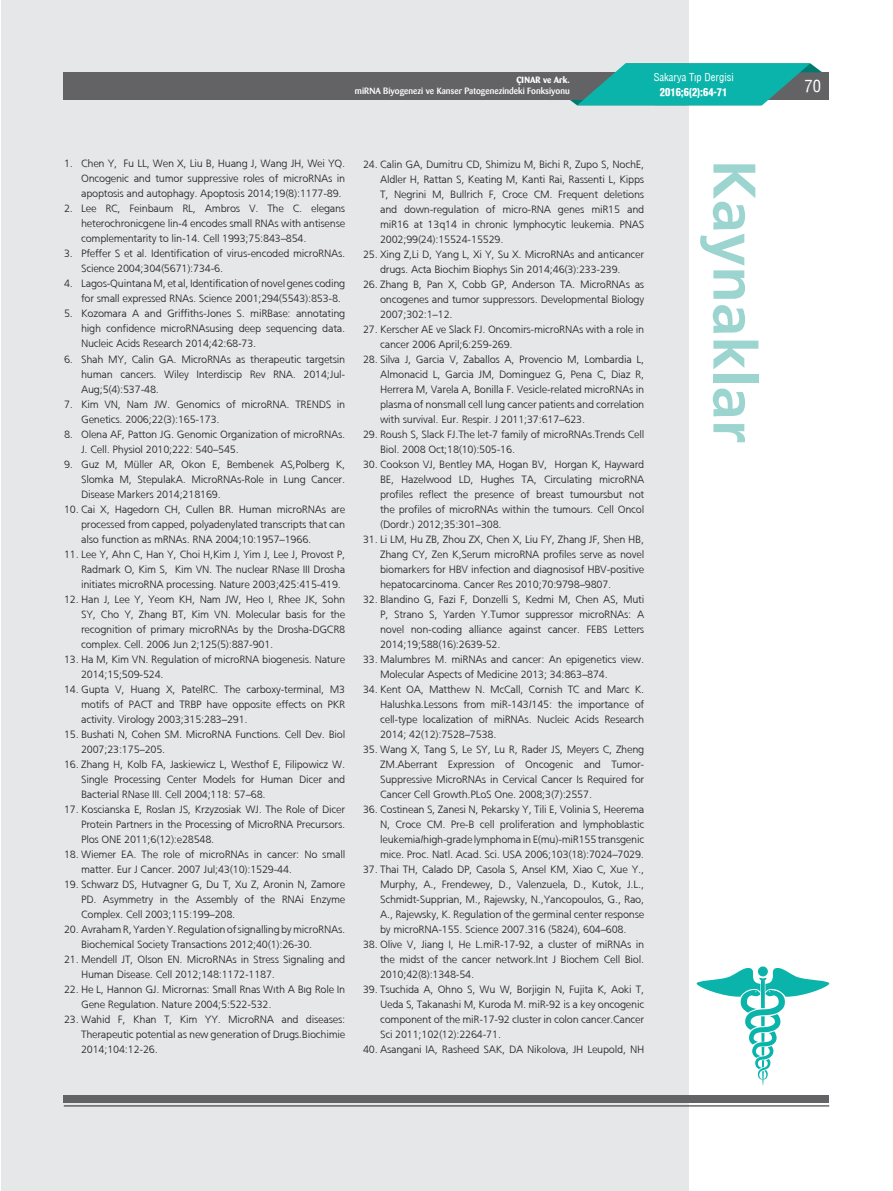
<style>
.page{position:relative;width:893px;height:1191px;background:#fff}
.page>*{position:absolute;margin:0;border:0;box-sizing:border-box;transform-origin:0 0}
.t1{font:700 60px "Frutiger";color:#9cd4d0}
.t2{font:16.5px "Helvetica Condensed";color:#fff}
.t3{font:300 10.5px/15px "Frutiger";color:#231f20;text-align:justify}
.t4{font:10.5px "Helvetica Condensed";color:#fff}
.t5{font:900 condensed 10.5px "Helvetica";color:#fff}
.t6{font:500 9px "Barmeno";color:#fff}
.t7{font:700 9px "Barmeno";color:#fff}
</style>
<div class="page">
<div style="left:1px;top:0;width:688px;height:1191px;background:#e6e7e9"></div>
<svg style="left:696px;top:967px;width:134px;height:118px"></svg>
<div style="left:64px;top:72px;width:765px;height:28px;background:#636366"></div>
<hr style="left:64px;top:1105px;width:765px;height:1px;background:#231f20">
<div style="left:64px;top:1095px;width:765px;height:7px;background:#636366"></div>
<svg style="left:570px;top:63px;width:252px;height:42px"></svg>
<p class="t4" style="left:654px;top:70px;width:81px">Sakarya Tıp Dergisi</p>
<p class="t5" style="left:660px;top:85px;width:69px">2016;6(2):64-71</p>
<p class="t7" style="left:516px;top:75px;width:55px">ÇINAR ve Ark.</p>
<p class="t6" style="left:355px;top:86px;width:216px">miRNA Biyogenezi ve Kanser Patogenezindeki Fonksiyonu</p>
<h2 class="t2" style="left:805px;top:76px;width:18px">70</h2>
<p class="t3" style="left:65px;top:156px;width:282px">1. Chen Y, Fu LL, Wen X, Liu B, Huang J, Wang JH, Wei YQ.</p>
<h1 class="t1" style="left:769px;top:159px;width:285px;rotate:90deg">Kaynaklar</h1>
<p class="t3" style="left:381px;top:156px;width:265px;text-indent:-17px">24. Calin GA, Dumitru CD, Shimizu M, Bichi R, Zupo S, NochE, Aldler H, Rattan S, Keating M, Kanti Rai, Rassenti L, Kipps T, Negrini M, Bullrich F, Croce CM. Frequent deletions and down-regulation of micro-RNA genes miR15 and miR16 at 13q14 in chronic lymphocytic leukemia. PNAS 2002;99(24):15524-15529.</p>
<p class="t3" style="left:381px;top:246px;width:265px;text-indent:-17px">25. Xing Z,Li D, Yang L, Xi Y, Su X. MicroRNAs and anticancer drugs. Acta Biochim Biophys Sin 2014;46(3):233-239.</p>
<p class="t3" style="left:381px;top:276px;width:265px;text-indent:-17px">26. Zhang B, Pan X, Cobb GP, Anderson TA. MicroRNAs as oncogenes and tumor suppressors. Developmental Biology 2007;302:1–12.</p>
<p class="t3" style="left:381px;top:321px;width:265px;text-indent:-17px">27. Kerscher AE ve Slack FJ. Oncomirs-microRNAs with a role in cancer 2006 April;6:259-269.</p>
<p class="t3" style="left:381px;top:351px;width:265px;text-indent:-17px">28. Silva J, Garcia V, Zaballos A, Provencio M, Lombardia L, Almonacid L, Garcia JM, Dominguez G, Pena C, Diaz R, Herrera M, Varela A, Bonilla F. Vesicle-related microRNAs in plasma of nonsmall cell lung cancer patients and correlation with survival. Eur. Respir. J 2011;37:617–623.</p>
<p class="t3" style="left:381px;top:426px;width:265px;text-indent:-17px">29. Roush S, Slack FJ.The let-7 family of microRNAs.Trends Cell<br>Biol. 2008 Oct;18(10):505-16.</p>
<p class="t3" style="left:381px;top:456px;width:265px;text-indent:-17px">30. Cookson VJ, Bentley MA, Hogan BV, Horgan K, Hayward BE, Hazelwood LD, Hughes TA, Circulating microRNA profiles reflect the presence of breast tumoursbut not the profiles of microRNAs within the tumours. Cell Oncol (Dordr.) 2012;35:301–308.</p>
<p class="t3" style="left:381px;top:532px;width:265px;text-indent:-17px">31. Li LM, Hu ZB, Zhou ZX, Chen X, Liu FY, Zhang JF, Shen HB, Zhang CY, Zen K,Serum microRNA profiles serve as novel biomarkers for HBV infection and diagnosisof HBV-positive hepatocarcinoma. Cancer Res 2010;70:9798–9807.</p>
<p class="t3" style="left:381px;top:592px;width:265px;text-indent:-17px">32. Blandino G, Fazi F, Donzelli S, Kedmi M, Chen AS, Muti P, Strano S, Yarden Y.Tumor suppressor microRNAs: A novel non-coding alliance against cancer. FEBS Letters 2014;19;588(16):2639-52.</p>
<p class="t3" style="left:381px;top:652px;width:265px;text-indent:-17px">33. Malumbres M. miRNAs and cancer: An epigenetics view.<br>Molecular Aspects of Medicine 2013; 34:863–874.</p>
<p class="t3" style="left:381px;top:682px;width:265px;text-indent:-17px">34. Kent OA, Matthew N. McCall, Cornish TC and Marc K.<br>Halushka.Lessons from miR-143/145: the importance of cell-type localization of miRNAs. Nucleic Acids Research 2014; 42(12):7528–7538.</p>
<p class="t3" style="left:381px;top:742px;width:266px;text-indent:-17px">35. Wang X, Tang S, Le SY, Lu R, Rader JS, Meyers C, Zheng ZM.Aberrant Expression of Oncogenic and Tumor-Suppressive MicroRNAs in Cervical Cancer Is Required for Cancer Cell Growth.PLoS One. 2008;3(7):2557.</p>
<p class="t3" style="left:381px;top:802px;width:265px;text-indent:-17px">36. Costinean S, Zanesi N, Pekarsky Y, Tili E, Volinia S, Heerema N, Croce CM. Pre-B cell proliferation and lymphoblastic leukemia/high-grade lymphoma in E(mu)-miR155 transgenic mice. Proc. Natl. Acad. Sci. USA 2006;103(18):7024–7029.</p>
<p class="t3" style="left:381px;top:862px;width:265px;text-indent:-17px">37. Thai TH, Calado DP, Casola S, Ansel KM, Xiao C, Xue Y., Murphy, A., Frendewey, D., Valenzuela, D., Kutok, J.L., Schmidt-Supprian, M., Rajewsky, N.,Yancopoulos, G., Rao, A., Rajewsky, K. Regulation of the germinal center response by microRNA-155. Science 2007.316 (5824), 604–608.</p>
<p class="t3" style="left:381px;top:937px;width:265px;text-indent:-17px">38. Olive V, Jiang I, He L.miR-17-92, a cluster of miRNAs in the midst of the cancer network.Int J Biochem Cell Biol.<br>2010;42(8):1348-54.</p>
<p class="t3" style="left:381px;top:982px;width:265px;text-indent:-17px">39. Tsuchida A, Ohno S, Wu W, Borjigin N, Fujita K, Aoki T, Ueda S, Takanashi M, Kuroda M. miR-92 is a key oncogenic component of the miR-17-92 cluster in colon cancer.Cancer Sci 2011;102(12):2264-71.</p>
<p class="t3" style="left:364px;top:1042px;width:282px">40. Asangani IA, Rasheed SAK, DA Nikolova, JH Leupold, NH</p>
<p class="t3" style="left:82px;top:171px;width:265px">Oncogenic and tumor suppressive roles of microRNAs in apoptosis and autophagy. Apoptosis 2014;19(8):1177-89.</p>
<p class="t3" style="left:82px;top:201px;width:265px;text-indent:-17px">2. Lee RC, Feinbaum RL, Ambros V. The C. elegans heterochronicgene lin-4 encodes small RNAs with antisense complementarity to lin-14. Cell 1993;75:843–854.</p>
<p class="t3" style="left:82px;top:246px;width:265px;text-indent:-17px">3. Pfeffer S et al. Identification of virus-encoded microRNAs.<br>Science 2004;304(5671):734-6.</p>
<p class="t3" style="left:82px;top:276px;width:265px;text-indent:-17px">4. Lagos-Quintana M, et al, Identification of novel genes coding for small expressed RNAs. Science 2001;294(5543):853-8.</p>
<p class="t3" style="left:82px;top:306px;width:265px;text-indent:-17px">5. Kozomara A and Griffiths-Jones S. miRBase: annotating high confidence microRNAsusing deep sequencing data.<br>Nucleic Acids Research 2014;42:68-73.</p>
<p class="t3" style="left:82px;top:351px;width:266px;text-indent:-17px">6. Shah MY, Calin GA. MicroRNAs as therapeutic targetsin human cancers. Wiley Interdiscip Rev RNA. 2014;Jul-Aug;5(4):537-48.</p>
<p class="t3" style="left:82px;top:396px;width:265px;text-indent:-17px">7. Kim VN, Nam JW. Genomics of microRNA. TRENDS in<br>Genetics. 2006;22(3):165-173.</p>
<p class="t3" style="left:82px;top:426px;width:265px;text-indent:-17px">8. Olena AF, Patton JG. Genomic Organization of microRNAs.<br>J. Cell. Physiol 2010;222: 540–545.</p>
<p class="t3" style="left:82px;top:456px;width:265px;text-indent:-17px">9. Guz M, Müller AR, Okon E, Bembenek AS,Polberg K, Slomka M, StepulakA. MicroRNAs-Role in Lung Cancer.<br>Disease Markers 2014;218169.</p>
<p class="t3" style="left:82px;top:501px;width:265px;text-indent:-17px">10. Cai X, Hagedorn CH, Cullen BR. Human microRNAs are processed from capped, polyadenylated transcripts that can also function as mRNAs. RNA 2004;10:1957–1966.</p>
<p class="t3" style="left:82px;top:546px;width:265px;text-indent:-17px">11. Lee Y, Ahn C, Han Y, Choi H,Kim J, Yim J, Lee J, Provost P, Radmark O, Kim S, Kim VN. The nuclear RNase III Drosha initiates microRNA processing. Nature 2003;425:415-419.</p>
<p class="t3" style="left:82px;top:591px;width:265px;text-indent:-17px">12. Han J, Lee Y, Yeom KH, Nam JW, Heo I, Rhee JK, Sohn SY, Cho Y, Zhang BT, Kim VN. Molecular basis for the recognition of primary microRNAs by the Drosha-DGCR8 complex. Cell. 2006 Jun 2;125(5):887-901.</p>
<p class="t3" style="left:82px;top:651px;width:265px;text-indent:-17px">13. Ha M, Kim VN. Regulation of microRNA biogenesis. Nature<br>2014;15;509-524.</p>
<p class="t3" style="left:82px;top:681px;width:265px;text-indent:-17px">14. Gupta V, Huang X, PatelRC. The carboxy-terminal, M3 motifs of PACT and TRBP have opposite effects on PKR activity. Virology 2003;315:283–291.</p>
<p class="t3" style="left:82px;top:726px;width:265px;text-indent:-17px">15. Bushati N, Cohen SM. MicroRNA Functions. Cell Dev. Biol<br>2007;23:175–205.</p>
<p class="t3" style="left:82px;top:756px;width:265px;text-indent:-17px">16. Zhang H, Kolb FA, Jaskiewicz L, Westhof E, Filipowicz W.<br>Single Processing Center Models for Human Dicer and Bacterial RNase III. Cell 2004;118: 57–68.</p>
<p class="t3" style="left:82px;top:801px;width:265px;text-indent:-17px">17. Koscianska E, Roslan JS, Krzyzosiak WJ. The Role of Dicer Protein Partners in the Processing of MicroRNA Precursors.<br>Plos ONE 2011;6(12):e28548.</p>
<p class="t3" style="left:82px;top:846px;width:265px;text-indent:-17px">18. Wiemer EA. The role of microRNAs in cancer: No small matter. Eur J Cancer. 2007 Jul;43(10):1529-44.</p>
<p class="t3" style="left:82px;top:876px;width:265px;text-indent:-17px">19. Schwarz DS, Hutvagner G, Du T, Xu Z, Aronin N, Zamore PD. Asymmetry in the Assembly of the RNAi Enzyme Complex. Cell 2003;115:199–208.</p>
<p class="t3" style="left:82px;top:921px;width:265px;text-indent:-17px">20. Avraham R, Yarden Y. Regulation of signalling by microRNAs.<br>Biochemical Society Transactions 2012;40(1):26-30.</p>
<p class="t3" style="left:82px;top:951px;width:265px;text-indent:-17px">21. Mendell JT, Olson EN. MicroRNAs in Stress Signaling and<br>Human Disease. Cell 2012;148:1172-1187.</p>
<p class="t3" style="left:82px;top:981px;width:265px;text-indent:-17px">22. He L, Hannon GJ. Micrornas: Small Rnas Wıth A Bıg Role In<br>Gene Regulatıon. Nature 2004;5:522-532.</p>
<p class="t3" style="left:82px;top:1011px;width:265px;text-indent:-17px">23. Wahid F, Khan T, Kim YY. MicroRNA and diseases:<br>Therapeutic potential as new generation of Drugs.Biochimie 2014;104:12-26.</p>
</div>
